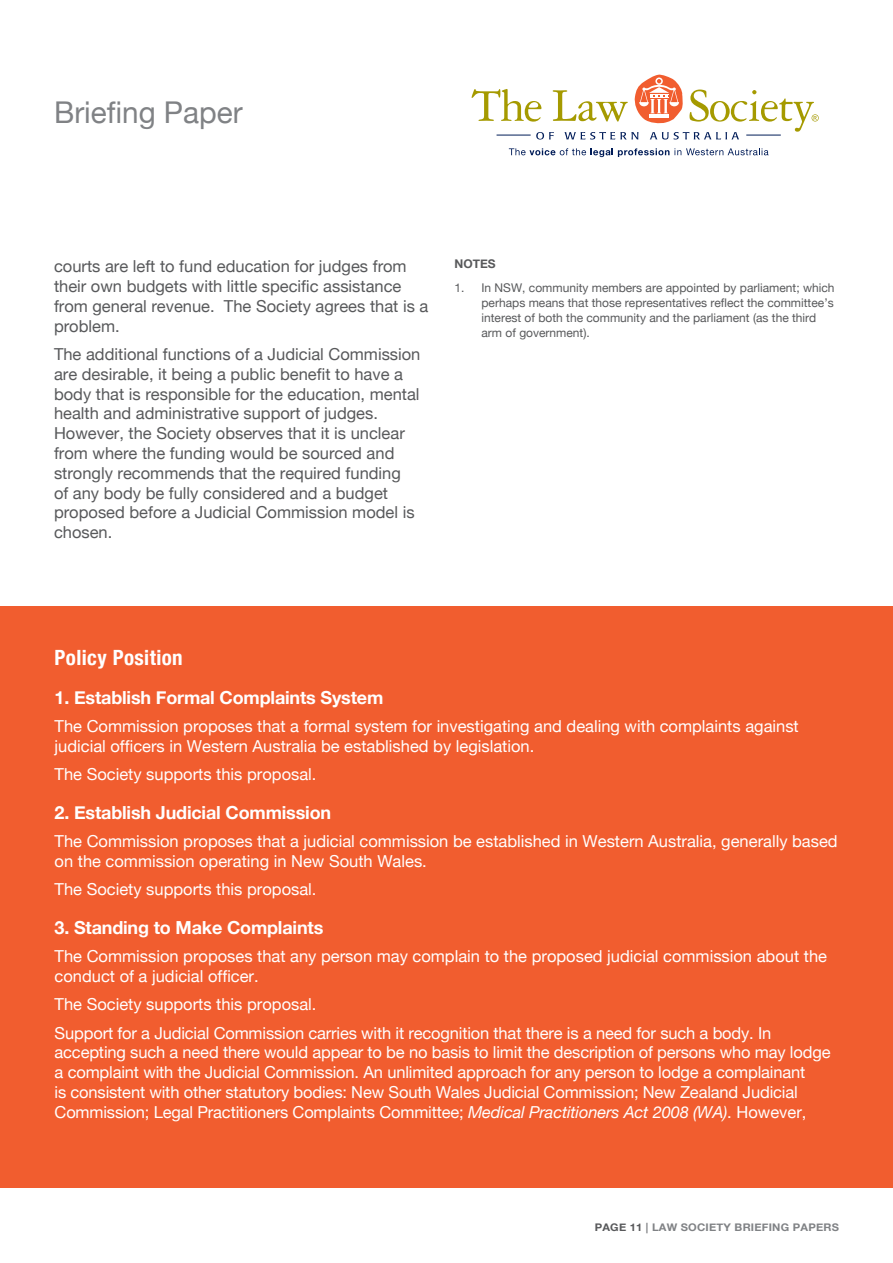
<style>
.page{position:relative;width:893px;height:1263px;background:#fff}
.page>*{position:absolute;margin:0;border:0;box-sizing:border-box;transform-origin:0 0}
.t1{font:30px "Helvetica Neue";color:#808285}
.t2{font:700 condensed 21px "Helvetica Neue";letter-spacing:.02em;color:#fff}
.t3{font:700 18px "Helvetica Neue";letter-spacing:-.01em;color:#fff}
.t4{font:16.5px/19.8px "Helvetica Neue";color:#fff}
.t5{font:16.5px/19.8px "Helvetica Neue";color:#58595b}
.t6{font:12px/15px "Helvetica Neue";color:#58595b}
.t7{font:700 12px "Helvetica Neue";color:#58595b}
.t8{font:700 10.5px "Helvetica Neue";letter-spacing:.02em;color:#808285;scale:1.06 1}
.t9{font:700 10.5px "Helvetica Neue";color:#58595b;scale:1.06 1}
.s1{font-style:italic}
.s2{color:#58595b}
</style>
<div class="page">
<svg style="left:509px;top:148px;width:259px;height:9px"></svg>
<svg style="left:472px;top:74px;width:347px;height:66px"></svg>
<div style="left:0;top:606px;width:893px;height:582px;background:#f15d2f"></div>
<h1 class="t1" style="left:54px;top:95px;width:190px">Briefing Paper</h1>
<p class="t5" style="left:54px;top:256px;width:376px">courts are left to fund education for judges from their own budgets with little specific assistance from general revenue. The Society agrees that is a problem.</p>
<p class="t5" style="left:54px;top:344px;width:368px">The additional functions of a Judicial Commission are desirable, it being a public benefit to have a body that is responsible for the education, mental health and administrative support of judges.<br>However, the Society observes that it is unclear from where the funding would be sourced and strongly recommends that the required funding<br>of any body be fully considered and a budget proposed before a Judicial Commission model is chosen.</p>
<p class="t7" style="left:454px;top:257px;width:41px">Notes</p>
<p class="t6" style="left:482px;top:280px;width:355px;text-indent:-27px">1. I n NSW, community members are appointed by parliament; which perhaps means that those representatives reflect the committee’s interest of both the community and the parliament (as the third arm of government).</p>
<p class="t2" style="left:55px;top:645px;width:130px">Policy Position</p>
<p class="t3" style="left:55px;top:686px;width:330px">1. Establish Formal Complaints System</p>
<p class="t4" style="left:55px;top:716px;width:746px">The Commission proposes that a formal system for investigating and dealing with complaints against judicial officers in Western Australia be established by legislation.</p>
<p class="t4" style="left:55px;top:764px;width:263px">The Society supports this proposal.</p>
<p class="t3" style="left:55px;top:801px;width:278px">2. Establish Judicial Commission</p>
<p class="t4" style="left:55px;top:831px;width:785px">The Commission proposes that a judicial commission be established in Western Australia, generally based on the commission operating in New South Wales.</p>
<p class="t4" style="left:55px;top:879px;width:263px">The Society supports this proposal.</p>
<p class="t3" style="left:55px;top:916px;width:270px">3. Standing to Make Complaints</p>
<p class="t4" style="left:55px;top:946px;width:774px">The Commission proposes that any person may complain to the proposed judicial commission about the conduct of a judicial officer.</p>
<p class="t4" style="left:55px;top:990px;width:718px;line-height:28.3px">The Society supports this proposal.<br>Support for a Judicial Commission carries with it recognition that there is a need for such a body. I n</p>
<p class="t4" style="left:55px;top:1042px;width:777px">accepting such a need there would appear to be no basis to limit the description of persons who may lodge a complaint with the Judicial Commission. An unlimited approach for any person to lodge a complainant<br>is consistent with other statutory bodies: New South Wales Judicial Commission; New Zealand Judicial Commission; Legal Practitioners Complaints Committee; <span class="s1">Medical Practitioners Act 2008 (WA)</span>. However,</p>
<p class="t9" style="left:595px;top:1220px;width:16px">PAGE</p>
<p class="t8" style="left:630px;top:1220px;width:198px"><span class="s2">11</span> | Law Society Briefing Papers</p>
</div>
